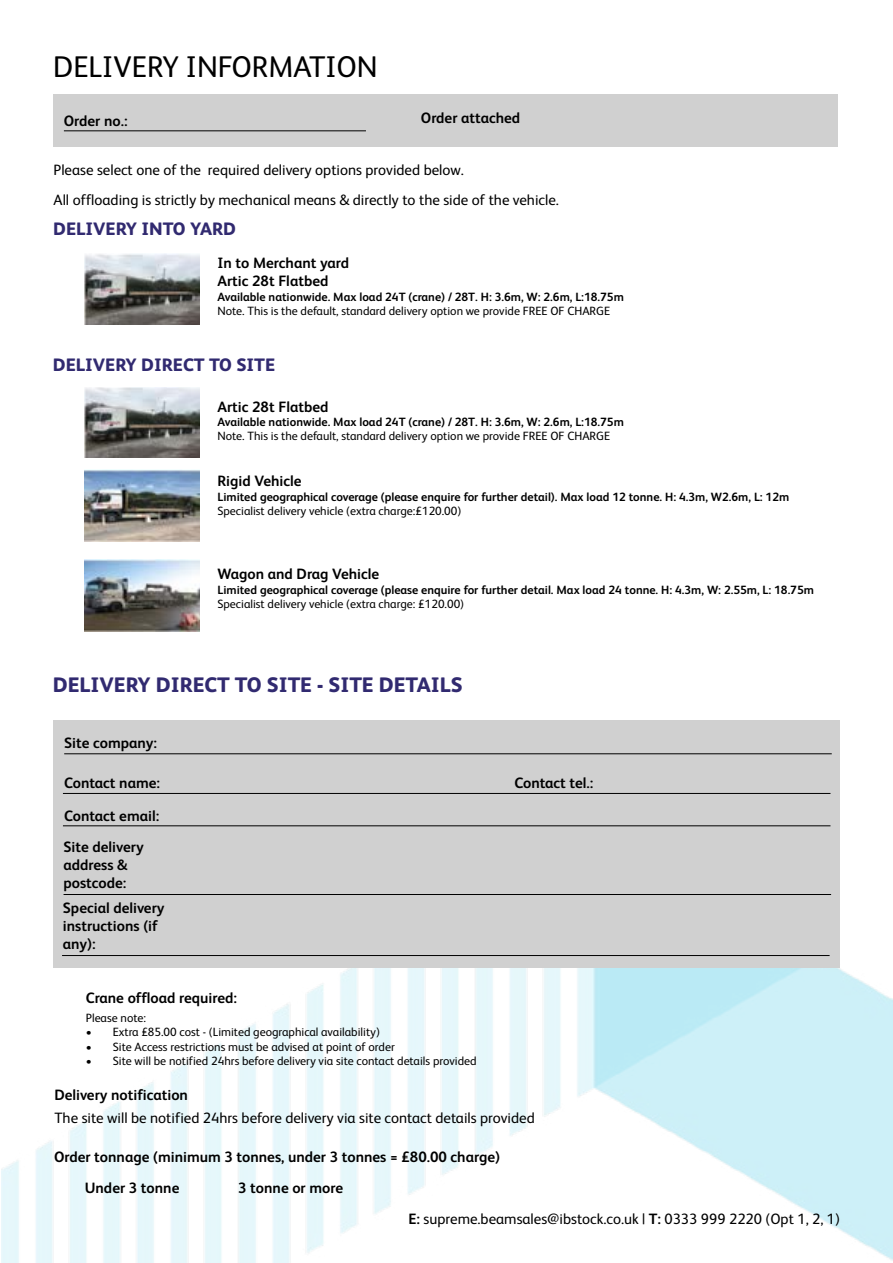
<style>
.page{position:relative;width:893px;height:1263px;background:#fff}
.page>*{position:absolute;margin:0;border:0;box-sizing:border-box;transform-origin:0 0}
.t1{font:30px "FS Albert";color:#000}
.t2{font:800 21px "FS Albert";color:#312a70}
.t3{font:800 18px "FS Albert";color:#312a70}
.t4{font:700 15px/18px "FS Albert";color:#000}
.t5{font:15px/30.8px "FS Albert";color:#000}
.t6{font:12px "FS Albert";color:#000}
.t7{font:700 12px "FS Albert";color:#000}
.s1{font-weight:700}
</style>
<div class="page">
<img style="left:1px;top:826px;width:892px;height:437px">
<div style="left:53px;top:94px;width:784px;height:52px;background:#d0d0d0"></div>
<div style="left:54px;top:720px;width:786px;height:248px;background:#d0d0d0"></div>
<hr style="left:64px;top:894px;width:767px;height:1px;background:#000">
<hr style="left:62px;top:955px;width:768px;height:1px;background:#000">
<img style="left:84px;top:254px;width:115px;height:70px">
<img style="left:84px;top:387px;width:115px;height:71px">
<img style="left:85px;top:470px;width:115px;height:71px">
<img style="left:85px;top:560px;width:115px;height:71px">
<hr style="left:64px;top:131px;width:302px;height:1px;background:#000">
<hr style="left:64px;top:753px;width:768px;height:1px;background:#000">
<hr style="left:63px;top:793px;width:767px;height:1px;background:#000">
<hr style="left:63px;top:825px;width:767px;height:1px;background:#000">
<h1 class="t1" style="left:53px;top:50px;width:326px">DELIVERY INFORMATION</h1>
<p class="t4" style="left:64px;top:111px;width:65px">Order no.:</p>
<p class="t4" style="left:421px;top:109px;width:101px">Order attached</p>
<p class="t5" style="left:54px;top:154px;width:507px">Please select one of the required delivery options provided below.<br>All offloading is strictly by mechanical means &amp; directly to the side of the vehicle.</p>
<h3 class="t3" style="left:53px;top:218px;width:184px">DELIVERY INTO YARD</h3>
<p class="t4" style="left:217px;top:254px;width:133px">In to Merchant yard<br>Artic 28t Flatbed</p>
<p class="t7" style="left:217px;top:290px;width:408px">Available nationwide. Max load 24T (crane) / 28T. H: 3.6m, W: 2.6m, L:18.75m</p>
<p class="t6" style="left:217px;top:304px;width:394px">Note. This is the default, standard delivery option we provide FREE OF CHARGE</p>
<h3 class="t3" style="left:53px;top:354px;width:224px">DELIVERY DIRECT TO SITE</h3>
<p class="t4" style="left:217px;top:397px;width:113px">Artic 28t Flatbed</p>
<p class="t7" style="left:217px;top:415px;width:408px">Available nationwide. Max load 24T (crane) / 28T. H: 3.6m, W: 2.6m, L:18.75m</p>
<p class="t6" style="left:217px;top:429px;width:394px">Note. This is the default, standard delivery option we provide FREE OF CHARGE</p>
<p class="t4" style="left:217px;top:472px;width:86px">Rigid Vehicle</p>
<p class="t7" style="left:217px;top:489px;width:573px">Limited geographical coverage (please enquire for further detail). Max load 12 tonne. H: 4.3m, W2.6m, L: 12m</p>
<p class="t6" style="left:217px;top:504px;width:245px">Specialist delivery vehicle (extra charge:£120.00)</p>
<p class="t4" style="left:217px;top:565px;width:163px">Wagon and Drag Vehicle</p>
<p class="t7" style="left:217px;top:583px;width:598px">Limited geographical coverage (please enquire for further detail. Max load 24 tonne. H: 4.3m, W: 2.55m, L: 18.75m</p>
<p class="t6" style="left:217px;top:597px;width:248px">Specialist delivery vehicle (extra charge: £120.00)</p>
<h2 class="t2" style="left:53px;top:672px;width:411px">DELIVERY DIRECT TO SITE - SITE DETAILS</h2>
<p class="t4" style="left:64px;top:734px;width:94px">Site company:</p>
<p class="t4" style="left:64px;top:774px;width:97px">Contact name:</p>
<p class="t4" style="left:514px;top:774px;width:80px">Contact tel.:</p>
<p class="t4" style="left:64px;top:801px;width:97px;line-height:30.2px">Contact email:<br>Site delivery</p>
<p class="t4" style="left:64px;top:855px;width:65px">address &amp; postcode:</p>
<p class="t4" style="left:63px;top:899px;width:103px">Special delivery instructions (if any):</p>
<p class="t4" style="left:86px;top:989px;width:153px">Crane offload required:</p>
<p class="t6" style="left:86px;top:1011px;width:62px">Please note:</p>
<p class="t6" style="left:86px;top:1025px;width:296px">• Extra £85.00 cost - (Limited geographical availability)</p>
<p class="t6" style="left:86px;top:1040px;width:310px">• Site Access restrictions must be advised at point of order</p>
<p class="t6" style="left:86px;top:1054px;width:392px">• Site will be notified 24hrs before delivery via site contact details provided</p>
<p class="t4" style="left:54px;top:1086px;width:135px">Delivery notification</p>
<p class="t5" style="left:54px;top:1102px;width:482px">The site will be notified 24hrs before delivery via site contact details provided</p>
<p class="t4" style="left:85px;top:1141px;width:417px;line-height:31.3px;text-indent:-31px">Order tonnage (minimum 3 tonnes, under 3 tonnes = £80.00 charge)<br>Under 3 tonne</p>
<p class="t4" style="left:238px;top:1179px;width:106px">3 tonne or more</p>
<p class="t5" style="left:409px;top:1204px;width:433px"><span class="s1">E:</span> supreme.beamsales@ibstock.co.uk | <span class="s1">T:</span> 0333 999 2220 (Opt 1, 2, 1)</p>
</div>
